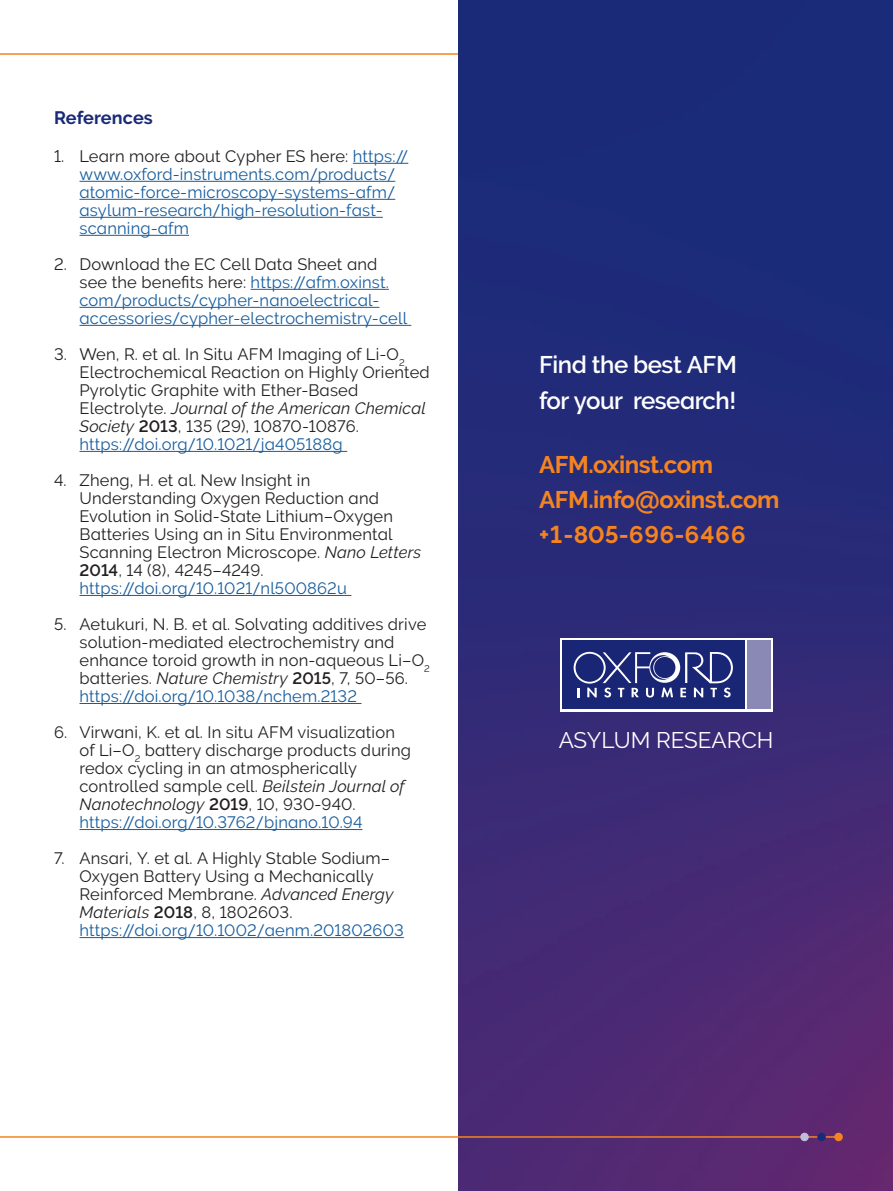
<style>
.page{position:relative;width:893px;height:1191px;background:#fff}
.page>*{position:absolute;margin:0;border:0;box-sizing:border-box;transform-origin:0 0}
.t1{font:24px "Oxford Raleway Bold";letter-spacing:-.02em;color:#f58420}
.t2{font:700 24px "Oxford Raleway Semi";letter-spacing:-.02em;color:#fff}
.Main_Body_11pt{font:22.5px "Oxford Raleway Regular";color:#fff}
.Section_heading{font:18px "Oxford Raleway Bold";letter-spacing:.005em;color:#1a2a7a}
.t3{font:16.5px/18px "Oxford Raleway Regular";letter-spacing:.01em;color:#231f20}
.t4{font:16.5px/18px "Oxford Raleway Regular";letter-spacing:.01em;color:#175d9e}
.s1{color:#231f20}
.s2{font-family:"Oxford Raleway Italic"}
.s3{font-family:"Oxford Raleway Semi";font-weight:700}
.s4{color:#175d9e}
</style>
<div class="page">
<hr style="left:0;top:53px;width:839px;height:2px;background:#f58420">
<img style="left:459px;top:0;width:434px;height:1191px">
<div style="left:560px;top:638px;width:212px;height:73px;background:#fff"></div>
<div style="left:562px;top:640px;width:183px;height:69px;background:#192575"></div>
<div style="left:747px;top:640px;width:23px;height:69px;background:#8a89b6"></div>
<svg style="left:574px;top:652px;width:159px;height:45px"></svg>
<hr style="left:0;top:1136px;width:839px;height:1px;background:#f58420">
<svg style="left:834px;top:1132px;width:9px;height:9px"></svg>
<div style="left:817px;top:1132px;width:9px;height:9px;background:#1a2a7a;border-radius:50%"></div>
<svg style="left:800px;top:1132px;width:9px;height:9px"></svg>
<hr style="left:353px;top:163px;width:55px;height:1px;background:#175d9e">
<hr style="left:80px;top:181px;width:315px;height:1px;background:#175d9e">
<hr style="left:80px;top:199px;width:315px;height:1px;background:#175d9e">
<hr style="left:80px;top:217px;width:303px;height:1px;background:#175d9e">
<hr style="left:80px;top:235px;width:109px;height:1px;background:#175d9e">
<hr style="left:251px;top:289px;width:138px;height:1px;background:#175d9e">
<hr style="left:80px;top:307px;width:299px;height:1px;background:#175d9e">
<hr style="left:80px;top:325px;width:331px;height:1px;background:#175d9e">
<hr style="left:80px;top:451px;width:267px;height:1px;background:#175d9e">
<hr style="left:80px;top:595px;width:271px;height:1px;background:#175d9e">
<hr style="left:80px;top:703px;width:281px;height:1px;background:#175d9e">
<hr style="left:80px;top:829px;width:282px;height:1px;background:#175d9e">
<hr style="left:80px;top:937px;width:324px;height:1px;background:#175d9e">
<p class="Section_heading" style="left:54px;top:107px;width:100px">References</p>
<p class="t4" style="left:80px;top:147px;width:330px;text-indent:-26px"><span class="s1">1. Learn more about Cypher ES here:</span> https:// www.oxford-instruments.com/products/ atomic-force-microscopy-systems-afm/ asylum-research/high-resolution-fast&shy;scanning-afm</p>
<p class="t4" style="left:80px;top:255px;width:329px;text-indent:-26px"><span class="s1">2. Download the EC Cell Data Sheet and see the benefits here:</span> https://afm.oxinst. com/products/cypher-nanoelectrical&shy;accessories/cypher-electrochemistry-cell</p>
<p class="t3" style="left:80px;top:345px;width:352px;text-indent:-26px">3. Wen, R. et al. In Situ AFM Imaging of Li‑O<sub>2<br></sub>Electrochemical Reaction on Highly Oriented Pyrolytic Graphite with Ether-Based Electrolyte. <span class="s2">Journal of the American Chemical Society</span> <span class="s3">2013</span>, 135 (29), 10870-10876. <span class="s4">https://doi.org/10.1021/ja405188g</span></p>
<p class="t3" style="left:80px;top:471px;width:343px;text-indent:-26px">4. Zheng, H. et al. New Insight in Understanding Oxygen Reduction and Evolution in Solid-State Lithium–Oxygen Batteries Using an in Situ Environmental Scanning Electron Microscope. <span class="s2">Nano Letters </span><span class="s3">2014</span>, 14 (8), 4245–4249. <span class="s4">https://doi.org/10.1021/nl500862u</span></p>
<p class="t3" style="left:80px;top:615px;width:352px;text-indent:-26px">5. Aetukuri, N. B. et al. Solvating additives drive solution-mediated electrochemistry and enhance toroid growth in non-aqueous Li–O<sub>2 </sub>batteries. <span class="s2">Nature Chemistry</span> <span class="s3">2015</span>, 7, 50–56. <span class="s4">https://doi.org/10.1038/nchem.2132</span></p>
<p class="t3" style="left:80px;top:723px;width:333px;text-indent:-26px">6. Virwani, K. et al. In situ AFM visualization of Li–O<sub>2</sub> battery discharge products during redox cycling in an atmospherically controlled sample cell. <span class="s2">Beilstein Journal of Nanotechnology</span> <span class="s3">2019</span>, 10, 930-940. <span class="s4">https://doi.org/10.3762/bjnano.10.94</span></p>
<p class="t3" style="left:80px;top:849px;width:326px;text-indent:-26px">7. Ansari, Y. et al. A Highly Stable Sodium– Oxygen Battery Using a Mechanically Reinforced Membrane. <span class="s2">Advanced Energy Materials</span> <span class="s3">2018</span>, 8, 1802603. <span class="s4">https://doi.org/10.1002/aenm.201802603</span></p>
<p class="t2" style="left:539px;top:351px;width:199px">Find the best AFM</p>
<p class="t2" style="left:539px;top:386px;width:198px">for your research!</p>
<p class="t1" style="left:539px;top:450px;width:176px">AFM.oxinst.com</p>
<p class="t1" style="left:539px;top:485px;width:242px">AFM.info@oxinst.com</p>
<p class="t1" style="left:539px;top:521px;width:209px">+1-805-696-6466</p>
<p class="Main_Body_11pt" style="left:559px;top:726px;width:216px">ASYLUM RESEARCH</p>
</div>
